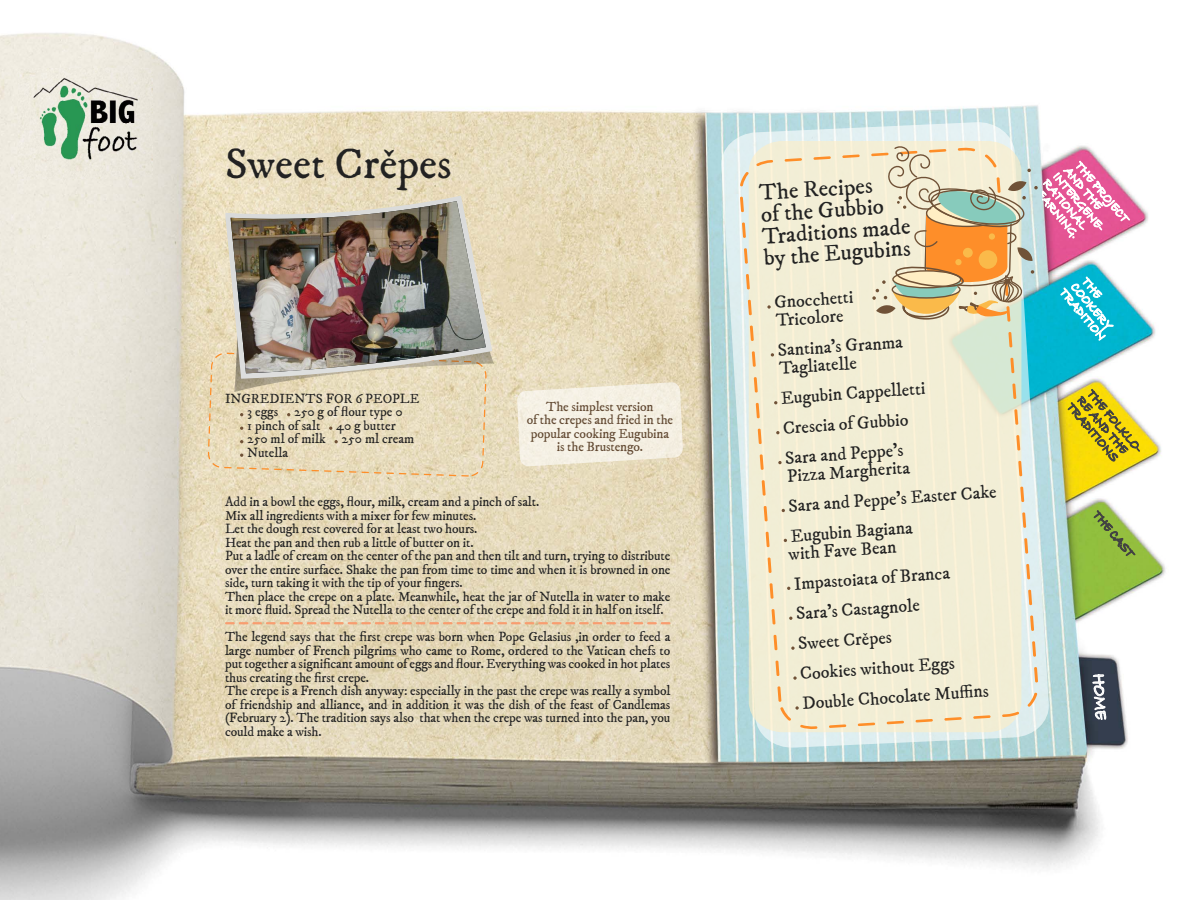
<style>
.page{position:relative;width:1200px;height:900px;background:#fff}
.page>*{position:absolute;margin:0;border:0;box-sizing:border-box;transform-origin:0 0}
.t1{font:43.5px "IM FELL DW Pica PRO Roman";color:#222}
.t2{font:23.1px "IM FELL DW Pica PRO Roman";color:#222}
.t3{font:18.75px "Bradley Hand ITCTT Bold";color:#fff;scale:.83 1}
.t4{font:18px "IM FELL DW Pica PRO Roman";color:#222}
.t5{font:14.1px/12px "Bradley Hand ITCTT Bold";color:#424242;scale:.83 1}
.t6{font:14.1px/12px "Bradley Hand ITCTT Bold";color:#fff;scale:.83 1}
.t7{font:13.5px/13.5px "IM FELL DW Pica PRO Roman";letter-spacing:-.01em;color:#222;text-align:justify}
.t8{font:13.5px/13.5px "IM FELL DW Pica PRO Roman";letter-spacing:-.01em;color:#624932}
</style>
<div class="page">
<img style="left:0;top:33px;width:1166px;height:867px">
<svg style="left:720px;top:121px;width:330px;height:628px;background:#c8e2e3"></svg>
<svg style="left:740px;top:148px;width:298px;height:581px;background:#efecd4"></svg>
<svg style="left:208px;top:353px;width:279px;height:124px;background:#e7d9b9"></svg>
<svg style="left:226px;top:199px;width:268px;height:193px;background:#e0d4b5"></svg>
<svg style="left:225px;top:196px;width:267px;height:183px;background:#e3d8bd"></svg>
<img style="left:231px;top:201px;width:255px;height:172px">
<svg style="left:1092px;top:674px;width:16px;height:46px"></svg>
<img style="left:18px;top:69px;width:134px;height:110px">
<svg style="left:226px;top:622px;width:443px;height:2px"></svg>
<svg style="left:517px;top:382px;width:166px;height:85px;background:#f2edde"></svg>
<svg style="left:1068px;top:388px;width:72px;height:79px;background:#d6c230"></svg>
<svg style="left:1094px;top:509px;width:42px;height:48px;background:#99b65e"></svg>
<svg style="left:767px;top:305px;width:4px;height:4px"></svg>
<svg style="left:771px;top:353px;width:3px;height:4px"></svg>
<svg style="left:776px;top:431px;width:4px;height:3px"></svg>
<svg style="left:778px;top:461px;width:4px;height:3px"></svg>
<svg style="left:789px;top:617px;width:4px;height:3px"></svg>
<svg style="left:791px;top:646px;width:4px;height:4px"></svg>
<svg style="left:793px;top:676px;width:4px;height:4px"></svg>
<svg style="left:795px;top:706px;width:4px;height:4px"></svg>
<svg style="left:872px;top:144px;width:258px;height:209px;background:#c4c3b7"></svg>
<p class="t1" style="left:225px;top:138px;width:228px">Sweet Crěpes</p>
<p class="t7" style="left:225px;top:392px;width:196px">INGREDIENTS FOR 6 PEOPLE</p>
<p class="t7" style="left:247px;top:405px;width:157px">3 eggs 250 g of flour type 0</p>
<p class="t7" style="left:247px;top:419px;width:150px">1 pinch of salt 40 g butter</p>
<p class="t7" style="left:247px;top:432px;width:169px">250 ml of milk 250 ml cream</p>
<p class="t7" style="left:247px;top:446px;width:43px">Nutella</p>
<p class="t8" style="left:546px;top:400px;width:109px">The simplest version</p>
<p class="t8" style="left:527px;top:413px;width:148px">of the crepes and fried in the popular cooking Eugubina</p>
<p class="t8" style="left:557px;top:440px;width:88px">is the Brustengo.</p>
<p class="t7" style="left:225px;top:495px;width:316px">Add in a bowl the eggs, flour, milk, cream and a pinch of salt.</p>
<p class="t7" style="left:225px;top:509px;width:253px">Mix all ingredients with a mixer for few minutes.</p>
<p class="t7" style="left:225px;top:522px;width:254px">Let the dough rest covered for at least two hours.</p>
<p class="t7" style="left:225px;top:536px;width:250px">Heat the pan and then rub a little of butter on it.</p>
<p class="t7" style="left:225px;top:549px;width:447px">Put a ladle of cream on the center of the pan and then tilt and turn, trying to distribute over the entire surface. Shake the pan from time to time and when it is browned in one side, turn taking it with the tip of your fingers.</p>
<p class="t7" style="left:225px;top:590px;width:447px">Then place the crepe on a plate. Meanwhile, heat the jar of Nutella in water to make it more fluid. Spread the Nutella to the center of the crepe and fold it in half on itself.</p>
<p class="t7" style="left:225px;top:630px;width:447px">The legend says that the first crepe was born when Pope Gelasius ,in order to feed a large number of French pilgrims who came to Rome, ordered to the Vatican chefs to put together a significant amount of eggs and flour. Everything was cooked in hot plates thus creating the first crepe.</p>
<p class="t7" style="left:225px;top:684px;width:447px">The crepe is a French dish anyway: especially in the past the crepe was really a symbol of friendship and alliance, and in addition it was the dish of the feast of Candlemas (February 2). The tradition says also that when the crepe was turned into the pan, you could make a wish.</p>
<p class="t2" style="left:758px;top:179px;width:115px;rotate:-4deg">The Recipes</p>
<p class="t2" style="left:760px;top:201px;width:125px;rotate:-4deg">of the Gubbio</p>
<p class="t2" style="left:761px;top:222px;width:150px;rotate:-4deg">Traditions made</p>
<p class="t2" style="left:763px;top:244px;width:148px;rotate:-4deg">by the Eugubins</p>
<p class="t4" style="left:774px;top:291px;width:81px;rotate:-4deg">Gnocchetti</p>
<p class="t4" style="left:775px;top:309px;width:69px;rotate:-4deg">Tricolore</p>
<p class="t4" style="left:777px;top:339px;width:127px;rotate:-4deg">Santina’s Granma</p>
<p class="t4" style="left:779px;top:357px;width:79px;rotate:-4deg">Tagliatelle</p>
<p class="t4" style="left:780px;top:387px;width:146px;rotate:-4deg">Eugubin Cappelletti</p>
<p class="t4" style="left:782px;top:417px;width:127px;rotate:-4deg">Crescia of Gubbio</p>
<p class="t4" style="left:784px;top:447px;width:120px;rotate:-4deg">Sara and Peppe’s</p>
<p class="t4" style="left:786px;top:465px;width:125px;rotate:-4deg">Pizza Margherita</p>
<p class="t4" style="left:788px;top:495px;width:210px;rotate:-4deg">Sara and Peppe’s Easter Cake</p>
<p class="t4" style="left:790px;top:525px;width:124px;rotate:-4deg">Eugubin Bagiana</p>
<p class="t4" style="left:788px;top:543px;width:110px;rotate:-4deg">with Fave Bean</p>
<p class="t4" style="left:793px;top:573px;width:158px;rotate:-4deg">Impastoiata of Branca</p>
<p class="t4" style="left:795px;top:603px;width:126px;rotate:-4deg">Sara’s Castagnole</p>
<p class="t4" style="left:797px;top:633px;width:95px;rotate:-4deg">Sweet Crěpes</p>
<p class="t4" style="left:799px;top:663px;width:156px;rotate:-4deg">Cookies without Eggs</p>
<p class="t4" style="left:802px;top:692px;width:188px;rotate:-4deg">Double Chocolate Muffi ns</p>
<p class="t6" style="left:1077px;top:278px;width:78px;rotate:50deg">COOKERY<br>TRADITION</p>
<p class="t5" style="left:1093px;top:385px;width:99px;rotate:50deg">THE FOLKLO-<br>RE AND THE<br>TRADITIONS</p>
<p class="t3" style="left:1113px;top:673px;width:57px;rotate:87deg">HOME</p>
</div>
